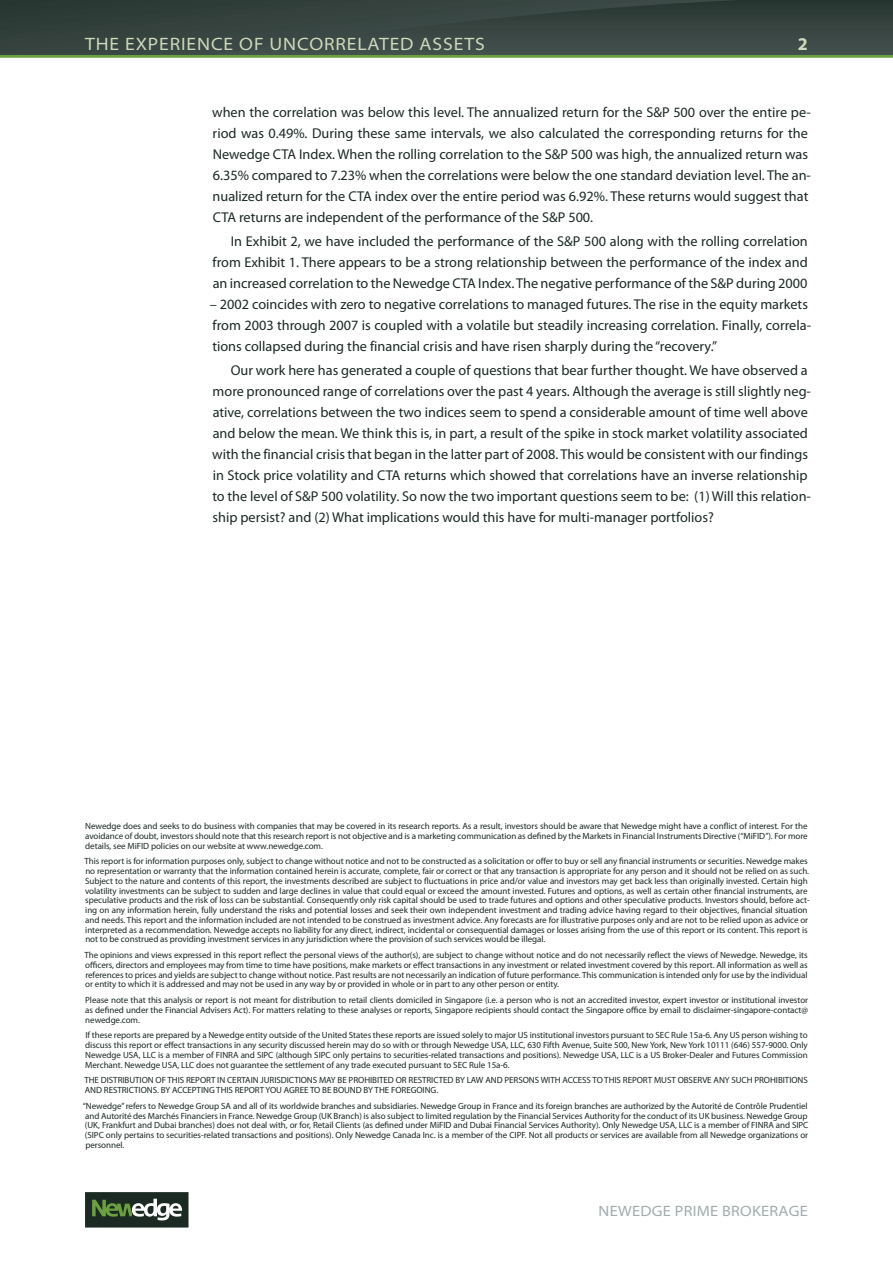
<style>
.page{position:relative;width:893px;height:1263px;background:#fff}
.page>*{position:absolute;margin:0;border:0;box-sizing:border-box;transform-origin:0 0}
.t1{font:semi-expanded 18px "Myriad Pro";letter-spacing:.05em;color:#cedaba}
.t2{font:700 18px "Myriad Pro";color:#cedaba}
.t3{font:semi-expanded 15px "Myriad Pro";letter-spacing:.02em;color:#a0abae}
.t4{font:14.25px/21px "Myriad Pro";color:#1b2a23}
.t5{font:9px/9.8px "Myriad Pro";letter-spacing:-.005em;color:#1b2a23;text-align:justify}
</style>
<div class="page">
<hr style="left:0;top:55px;width:893px;height:3px;background:#6ba040">
<div style="left:0;top:0;width:893px;height:55px;background:linear-gradient(to bottom,#273530,#44514f)"></div>
<svg style="left:0;top:0;width:741px;height:55px;background:#364440"></svg>
<div style="left:86px;top:1193px;width:102px;height:34px;background:#1b2a23"></div>
<div style="left:85px;top:1192px;width:104px;height:35px;border:2px solid #1b2a23"></div>
<svg style="left:92px;top:1199px;width:90px;height:21px"></svg>
<h1 class="t1" style="left:85px;top:34px;width:13px">THE</h1>
<h1 class="t1" style="left:125px;top:34px;width:34px">EXPERIE</h1>
<h1 class="t1" style="left:197px;top:34px;width:113px">NCE OF UNCORRE</h1>
<h1 class="t1" style="left:357px;top:34px;width:23px">LATED</h1>
<h1 class="t1" style="left:420px;top:34px;width:12px">ASSETS</h1>
<h1 class="t2" style="left:798px;top:34px;width:11px">2</h1>
<p class="t4" style="left:212px;top:102px;width:600px">when the correlation was below this level. The annualized return for the S&amp;P 500 over the entire pe&shy;riod was 0.49%. During these same intervals, we also calculated the corresponding returns for the Newedge CTA Index. When the rolling correlation to the S&amp;P 500 was high, the annualized return was 6.35% compared to 7.23% when the correlations were below the one standard deviation level. The an&shy;nualized return for the CTA index over the entire period was 6.92%. These returns would suggest that CTA returns are independent of the performance of the S&amp;P 500.</p>
<p class="t4" style="left:213px;top:231px;width:597px;text-align:justify;text-indent:18px">In Exhibit 2, we have included the performance of the S&amp;P 500 along with the rolling correlation from Exhibit 1. There appears to be a strong relationship between the performance of the index and an increased correlation to the Newedge CTA Index. The negative performance of the S&amp;P during 2000</p>
<p class="t4" style="left:210px;top:294px;width:603px">– 2002 coincides with zero to negative correlations to managed futures. The rise in the equity markets from 2003 through 2007 is coupled with a volatile but steadily increasing correlation. Finally, correla&shy;tions collapsed during the financial crisis and have risen sharply during the “recovery.”</p>
<p class="t4" style="left:212px;top:360px;width:600px;text-indent:18px">Our work here has generated a couple of questions that bear further thought. We have observed a more pronounced range of correlations over the past 4 years. Although the average is still slightly neg&shy;ative, correlations between the two indices seem to spend a considerable amount of time well above and below the mean. We think this is, in part, a result of the spike in stock market volatility associated with the financial crisis that began in the latter part of 2008. This would be consistent with our findings in Stock price volatility and CTA returns which showed that correlations have an inverse relationship to the level of S&amp;P 500 volatility. So now the two important questions seem to be: (1) Will this relation&shy;ship persist? and (2) What implications would this have for multi-manager portfolios?</p>
<p class="t5" style="left:85px;top:821px;width:724px">Newedge does and seeks to do business with companies that may be covered in its research reports. As a result, investors should be aware that Newedge might have a conflict of interest. For the avoidance of doubt, investors should note that this research report is not objective and is a marketing communication as defined by the Markets in Financial Instruments Directive (“MiFID”). For more details, see MiFID policies on our website at www.newedge.com.</p>
<p class="t5" style="left:84px;top:857px;width:727px;text-align:left">This report is for information purposes only, subject to change without notice and not to be constructed as a solicitation or offer to buy or sell any financial instruments or securities. Newedge makes no representation or warranty that the information contained herein is accurate, complete, fair or correct or that any transaction is appropriate for any person and it should not be relied on as such.<br>Subject to the nature and contents of this report, the investments described are subject to fluctuations in price and/or value and investors may get back less than originally invested. Certain high volatility investments can be subject to sudden and large declines in value that could equal or exceed the amount invested. Futures and options, as well as certain other financial instruments, are speculative products and the risk of loss can be substantial. Consequently only risk capital should be used to trade futures and options and other speculative products. Investors should, before act&shy;ing on any information herein, fully understand the risks and potential losses and seek their own independent investment and trading advice having regard to their objectives, financial situation and needs. This report and the information included are not intended to be construed as investment advice. Any forecasts are for illustrative purposes only and are not to be relied upon as advice or interpreted as a recommendation. Newedge accepts no liability for any direct, indirect, incidental or consequential damages or losses arising from the use of this report or its content. This report is not to be construed as providing investment services in any jurisdiction where the provision of such services would be illegal.</p>
<p class="t5" style="left:84px;top:950px;width:725px">The opinions and views expressed in this report reflect the personal views of the author(s), are subject to change without notice and do not necessarily reflect the views of Newedge. Newedge, its officers, directors and employees may from time to time have positions, make markets or effect transactions in any investment or related investment covered by this report. All information as well as references to prices and yields are subject to change without notice. Past results are not necessarily an indication of future performance. This communication is intended only for use by the individual or entity to which it is addressed and may not be used in any way by or provided in whole or in part to any other person or entity.</p>
<p class="t5" style="left:85px;top:995px;width:724px">Please note that this analysis or report is not meant for distribution to retail clients domiciled in Singapore (i.e. a person who is not an accredited investor, expert investor or institutional investor as defined under the Financial Advisers Act). For matters relating to these analyses or reports, Singapore recipients should contact the Singapore office by email to disclaimer-singapore-contact@ newedge.com.</p>
<p class="t5" style="left:85px;top:1031px;width:724px">If these reports are prepared by a Newedge entity outside of the United States these reports are issued solely to major US institutional investors pursuant to SEC Rule 15a-6. Any US person wishing to discuss this report or effect transactions in any security discussed herein may do so with or through Newedge USA, LLC, 630 Fifth Avenue, Suite 500, New York, New York 10111 (646) 557-9000. Only Newedge USA, LLC is a member of FINRA and SIPC (although SIPC only pertains to securities-related transactions and positions). Newedge USA, LLC is a US Broker-Dealer and Futures Commission Merchant. Newedge USA, LLC does not guarantee the settlement of any trade executed pursuant to SEC Rule 15a-6.</p>
<p class="t5" style="left:84px;top:1076px;width:725px">THE DISTRIBUTION OF THIS REPORT IN CERTAIN JURISDICTIONS MAY BE PROHIBITED OR RESTRICTED BY LAW AND PERSONS WITH ACCESS TO THIS REPORT MUST OBSERVE ANY SUCH PROHIBITIONS<br>AND RESTRICTIONS. BY ACCEPTING THIS REPORT YOU AGREE TO BE BOUND BY THE FOREGOING.</p>
<p class="t5" style="left:83px;top:1101px;width:727px">“Newedge” refers to Newedge Group SA and all of its worldwide branches and subsidiaries. Newedge Group in France and its foreign branches are authorized by the Autorité de Contrôle Prudentiel and Autorité des Marchés Financiers in France. Newedge Group (UK Branch) is also subject to limited regulation by the Financial Services Authority for the conduct of its UK business. Newedge Group (UK, Frankfurt and Dubai branches) does not deal with, or for, Retail Clients (as defined under MiFID and Dubai Financial Services Authority). Only Newedge USA, LLC is a member of FINRA and SIPC (SIPC only pertains to securities-related transactions and positions). Only Newedge Canada Inc. is a member of the CIPF. Not all products or services are available from all Newedge organizations or personnel.</p>
<h2 class="t3" style="left:598px;top:1202px;width:211px">NEWEDGE PRIME BROKERAGE</h2>
</div>
